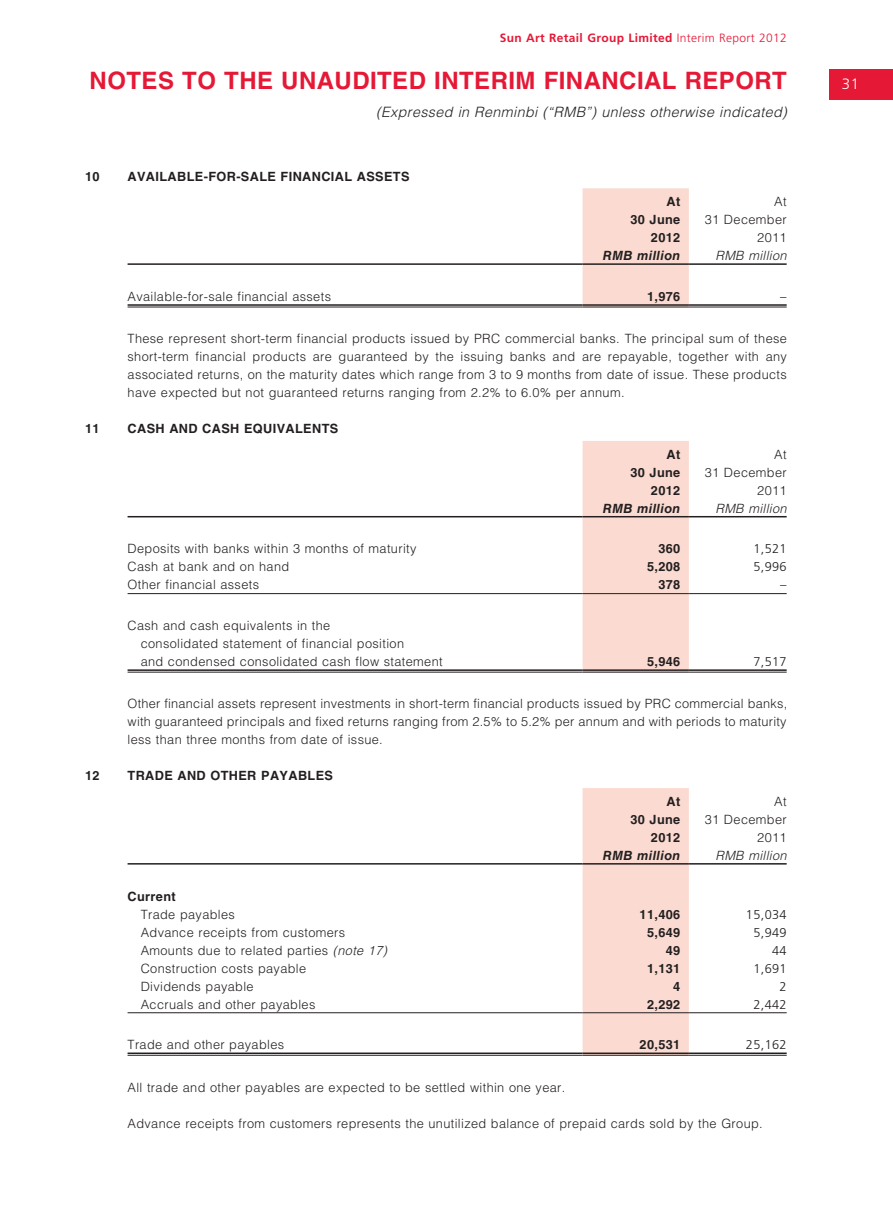
<style>
.page{position:relative;width:893px;height:1212px;background:#fff}
.page>*{position:absolute;margin:0;border:0;box-sizing:border-box;transform-origin:0 0}
.t1{font:700 24px "Helvetica LT Std";letter-spacing:.02em;color:#e51836}
.t2{font:300 15px "Frutiger LT Std";color:#fff}
.t3{font:italic 300 14.25px "Helvetica LT Std";letter-spacing:.03em;color:#231f20}
.t4{font:300 12.75px/18px "Helvetica LT Std";letter-spacing:.03em;color:#231f20;text-align:right}
.t5{font:700 12.75px/18px "Helvetica LT Std";letter-spacing:.03em;color:#231f20;text-align:right}
.t6{font:300 12.75px "Frutiger LT Std";letter-spacing:.03em;color:#231f20}
.t7{font:italic 700 12.75px "Helvetica LT Std";letter-spacing:.03em;color:#231f20}
.t8{font:italic 300 12.75px "Helvetica LT Std";letter-spacing:.03em;color:#231f20}
.t9{font:700 12px "Frutiger LT Std";letter-spacing:.03em;color:#e51836}
.s1{font-weight:300}
.s2{font-style:italic}
</style>
<div class="page">
<div style="left:829px;top:69px;width:64px;height:31px;background:#e51836"></div>
<div style="left:583px;top:188px;width:106px;height:119px;background:#fbdbd1"></div>
<hr style="left:128px;top:263px;width:455px;height:2px;background:#231f20">
<hr style="left:583px;top:263px;width:106px;height:2px;background:#231f20">
<hr style="left:689px;top:263px;width:98px;height:2px;background:#231f20">
<hr style="left:128px;top:304px;width:455px;height:2px;background:#231f20">
<hr style="left:128px;top:307px;width:455px;height:1px;background:#231f20">
<hr style="left:583px;top:304px;width:106px;height:2px;background:#231f20">
<hr style="left:583px;top:307px;width:106px;height:1px;background:#231f20">
<hr style="left:689px;top:304px;width:98px;height:2px;background:#231f20">
<hr style="left:689px;top:307px;width:98px;height:1px;background:#231f20">
<div style="left:583px;top:441px;width:106px;height:231px;background:#fbdbd1"></div>
<hr style="left:128px;top:516px;width:455px;height:1px;background:#231f20">
<hr style="left:583px;top:516px;width:106px;height:1px;background:#231f20">
<hr style="left:689px;top:516px;width:98px;height:1px;background:#231f20">
<hr style="left:128px;top:593px;width:455px;height:1px;background:#231f20">
<hr style="left:583px;top:593px;width:106px;height:1px;background:#231f20">
<hr style="left:689px;top:593px;width:98px;height:1px;background:#231f20">
<hr style="left:128px;top:669px;width:455px;height:2px;background:#231f20">
<hr style="left:128px;top:672px;width:455px;height:1px;background:#231f20">
<hr style="left:583px;top:669px;width:106px;height:2px;background:#231f20">
<hr style="left:583px;top:672px;width:106px;height:1px;background:#231f20">
<hr style="left:689px;top:669px;width:98px;height:2px;background:#231f20">
<hr style="left:689px;top:672px;width:98px;height:1px;background:#231f20">
<div style="left:583px;top:788px;width:106px;height:267px;background:#fbdbd1"></div>
<hr style="left:128px;top:863px;width:455px;height:1px;background:#231f20">
<hr style="left:583px;top:863px;width:106px;height:1px;background:#231f20">
<hr style="left:689px;top:863px;width:98px;height:1px;background:#231f20">
<hr style="left:128px;top:1012px;width:455px;height:1px;background:#231f20">
<hr style="left:583px;top:1012px;width:106px;height:1px;background:#231f20">
<hr style="left:689px;top:1012px;width:98px;height:1px;background:#231f20">
<hr style="left:128px;top:1052px;width:455px;height:2px;background:#231f20">
<hr style="left:128px;top:1055px;width:455px;height:1px;background:#231f20">
<hr style="left:583px;top:1052px;width:106px;height:2px;background:#231f20">
<hr style="left:583px;top:1055px;width:106px;height:1px;background:#231f20">
<hr style="left:689px;top:1052px;width:98px;height:2px;background:#231f20">
<hr style="left:689px;top:1055px;width:98px;height:1px;background:#231f20">
<p class="t9" style="left:500px;top:31px;width:288px">Sun Art Retail Group Limited <span class="s1">Interim Report 2012</span></p>
<h1 class="t1" style="left:90px;top:66px;width:369px">NOTES TO THE UNAUDITED INTE</h1>
<h1 class="t1" style="left:491px;top:66px;width:297px">RIM FINANCIAL REPORT</h1>
<p class="t3" style="left:376px;top:103px;width:412px">(Expressed in Renminbi (“RMB”) unless otherwise indicated)</p>
<p class="t5" style="left:85px;top:167px;width:16px">10</p>
<p class="t5" style="left:128px;top:167px;width:284px">AVAILABLE-FOR-SALE FINANCIAL ASSETS</p>
<p class="t5" style="left:630px;top:193px;width:51px">AT<br>30 JUNE</p>
<p class="t4" style="left:705px;top:193px;width:83px">At<br>31 December</p>
<p class="t5" style="left:651px;top:229px;width:31px">2012</p>
<p class="t4" style="left:757px;top:229px;width:31px">2011</p>
<p class="t7" style="left:603px;top:248px;width:79px">RMB million</p>
<p class="t8" style="left:715px;top:248px;width:73px">RMB million</p>
<p class="t4" style="left:128px;top:287px;width:205px">Available-for-sale financial assets</p>
<p class="t5" style="left:647px;top:287px;width:35px">1,976</p>
<p class="t6" style="left:780px;top:289px;width:8px">–</p>
<p class="t4" style="left:128px;top:330px;width:661px;text-align:justify">These represent short-term financial products issued by PRC commercial banks. The principal sum of these short-term financial products are guaranteed by the issuing banks and are repayable, together with any associated returns, on the maturity dates which range from 3 to 9 months from date of issue. These products have expected but not guaranteed returns ranging from 2.2% to 6.0% per annum.</p>
<p class="t5" style="left:85px;top:420px;width:16px">11</p>
<p class="t5" style="left:128px;top:420px;width:212px">CASH AND CASH EQUIVALENTS</p>
<p class="t5" style="left:630px;top:445px;width:51px">AT<br>30 JUNE</p>
<p class="t4" style="left:705px;top:445px;width:83px">At<br>31 December</p>
<p class="t5" style="left:651px;top:481px;width:31px">2012</p>
<p class="t4" style="left:757px;top:481px;width:31px">2011</p>
<p class="t7" style="left:603px;top:501px;width:79px">RMB million</p>
<p class="t8" style="left:715px;top:500px;width:73px">RMB million</p>
<p class="t4" style="left:128px;top:540px;width:290px">Deposits with banks within 3 months of maturity</p>
<p class="t5" style="left:658px;top:540px;width:23px">360</p>
<p class="t6" style="left:753px;top:542px;width:35px">1,521</p>
<p class="t4" style="left:128px;top:558px;width:163px">Cash at bank and on hand</p>
<p class="t5" style="left:647px;top:558px;width:35px">5,208</p>
<p class="t6" style="left:753px;top:560px;width:35px">5,996</p>
<p class="t4" style="left:128px;top:576px;width:133px">Other financial assets</p>
<p class="t5" style="left:658px;top:576px;width:23px">378</p>
<p class="t6" style="left:780px;top:578px;width:8px">–</p>
<p class="t4" style="left:141px;top:616px;width:304px;text-align:left;text-indent:-13px">Cash and cash equivalents in the<br>consolidated statement of financial position<br>and condensed consolidated cash flow statement</p>
<p class="t5" style="left:647px;top:652px;width:35px">5,946</p>
<p class="t6" style="left:753px;top:654px;width:35px">7,517</p>
<p class="t4" style="left:128px;top:695px;width:661px;text-align:justify">Other financial assets represent investments in short-term financial products issued by PRC commercial banks, with guaranteed principals and fixed returns ranging from 2.5% to 5.2% per annum and with periods to maturity less than three months from date of issue.</p>
<p class="t5" style="left:85px;top:767px;width:16px">12</p>
<p class="t5" style="left:128px;top:767px;width:207px">TRADE AND OTHER PAYABLES</p>
<p class="t5" style="left:630px;top:792px;width:51px">AT<br>30 JUNE</p>
<p class="t4" style="left:705px;top:792px;width:83px">At<br>31 December</p>
<p class="t5" style="left:651px;top:828px;width:31px">2012</p>
<p class="t4" style="left:757px;top:828px;width:31px">2011</p>
<p class="t7" style="left:603px;top:848px;width:79px">RMB million</p>
<p class="t8" style="left:715px;top:847px;width:73px">RMB million</p>
<p class="t5" style="left:128px;top:887px;width:50px">CURRENT</p>
<p class="t4" style="left:141px;top:905px;width:96px">Trade payables</p>
<p class="t5" style="left:640px;top:905px;width:42px">11,406</p>
<p class="t6" style="left:746px;top:907px;width:42px">15,034</p>
<p class="t4" style="left:141px;top:923px;width:206px">Advance receipts from customers</p>
<p class="t5" style="left:647px;top:923px;width:35px">5,649</p>
<p class="t6" style="left:753px;top:925px;width:35px">5,949</p>
<p class="t4" style="left:141px;top:941px;width:248px">Amounts due to related parties <span class="s2">(note 17)</span></p>
<p class="t5" style="left:666px;top:941px;width:16px">49</p>
<p class="t6" style="left:772px;top:943px;width:16px">44</p>
<p class="t4" style="left:141px;top:959px;width:167px">Construction costs payable</p>
<p class="t5" style="left:647px;top:959px;width:35px">1,131</p>
<p class="t6" style="left:753px;top:961px;width:35px">1,691</p>
<p class="t4" style="left:141px;top:977px;width:115px">Dividends payable</p>
<p class="t5" style="left:673px;top:977px;width:9px">4</p>
<p class="t6" style="left:780px;top:979px;width:9px">2</p>
<p class="t4" style="left:141px;top:995px;width:176px">Accruals and other payables</p>
<p class="t5" style="left:647px;top:995px;width:35px">2,292</p>
<p class="t6" style="left:753px;top:997px;width:35px">2,442</p>
<p class="t4" style="left:128px;top:1035px;width:158px">Trade and other payables</p>
<p class="t5" style="left:640px;top:1035px;width:42px">20,531</p>
<p class="t6" style="left:746px;top:1037px;width:42px">25,162</p>
<p class="t4" style="left:128px;top:1078px;width:439px">All trade and other payables are expected to be settled within one year.</p>
<p class="t4" style="left:128px;top:1114px;width:637px">Advance receipts from customers represents the unutilized balance of prepaid cards sold by the Group.</p>
<p class="t2" style="left:842px;top:75px;width:19px">31</p>
</div>
